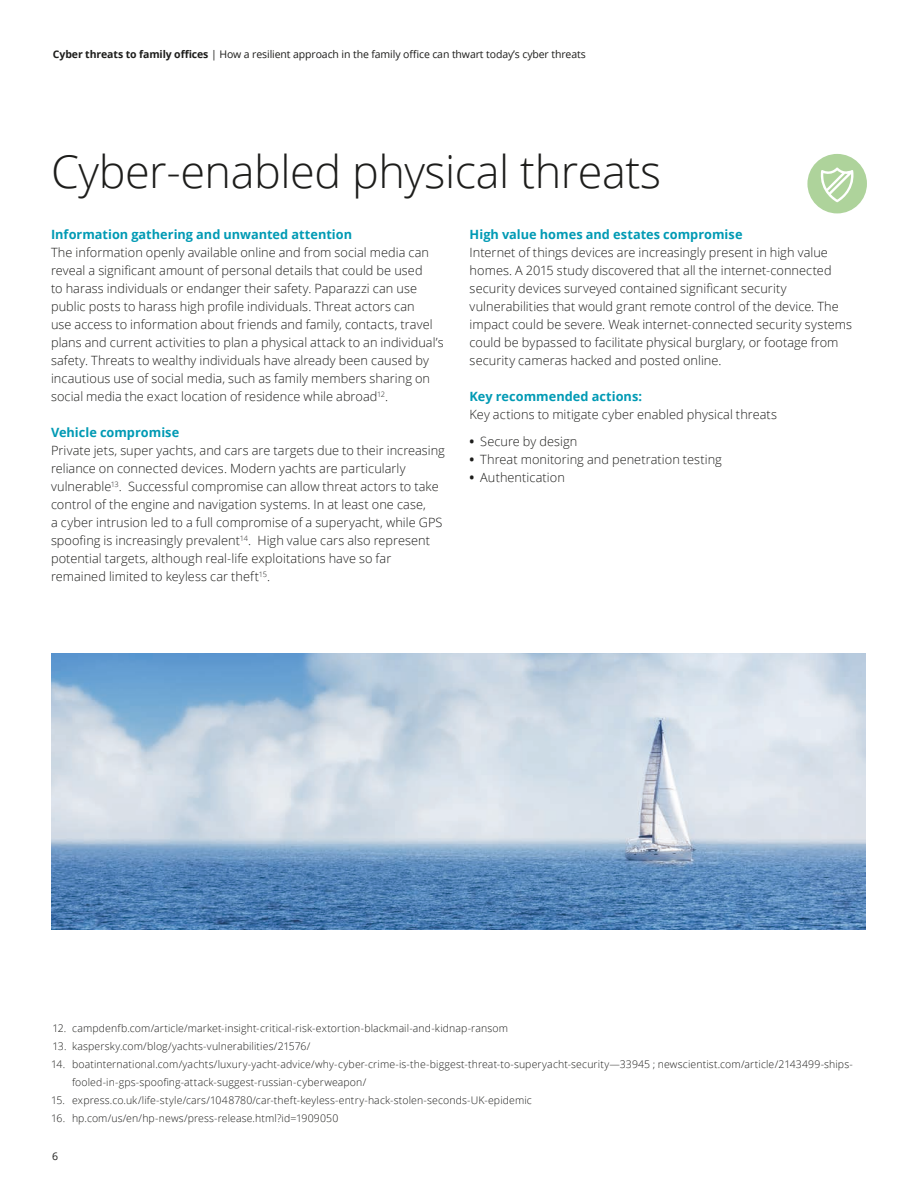
<style>
.page{position:relative;width:918px;height:1188px;background:#fff}
.page>*{position:absolute;margin:0;border:0;box-sizing:border-box;transform-origin:0 0}
.Story_heading_light{font:300 45px "Open Sans";letter-spacing:-.01em;color:#1d1d1b}
.Body_copy__8_5_12pt{font:300 12.75px/18px "Open Sans";letter-spacing:.005em;color:#1d1d1b}
.Subhead_A__8_5_12pt{font:700 12.75px "Open Sans";color:#009ab4}
.t1{font:300 10.5px/18px "Open Sans";letter-spacing:.01em;color:#1d1d1b}
.t2{font:10.5px "Open Sans";letter-spacing:-.01em;color:#1d1d1b}
.s1{font-weight:700}
</style>
<div class="page">
<svg style="left:807px;top:154px;width:60px;height:59px"></svg>
<img style="left:51px;top:653px;width:814px;height:276px">
<p class="t2" style="left:53px;top:47px;width:534px"><span class="s1">Cyber threats to family offices</span> | How a resilient approach in the family office can thwart today’s cyber threats</p>
<p class="Story_heading_light" style="left:51px;top:141px;width:612px">Cyber-enabled physical threats</p>
<p class="Subhead_A__8_5_12pt" style="left:51px;top:226px;width:303px">Information gathering and unwanted attention</p>
<p class="Body_copy__8_5_12pt" style="left:51px;top:243px;width:394px">The information openly available online and from social media can reveal a significant amount of personal details that could be used<br>to harass individuals or endanger their safety. Paparazzi can use public posts to harass high profile individuals. Threat actors can<br>use access to information about friends and family, contacts, travel plans and current activities to plan a physical attack to an individual’s safety. Threats to wealthy individuals have already been caused by incautious use of social media, such as family members sharing on social media the exact location of residence while abroad<sup>12</sup>.</p>
<p class="Subhead_A__8_5_12pt" style="left:51px;top:424px;width:130px">Vehicle compromise</p>
<p class="Body_copy__8_5_12pt" style="left:51px;top:441px;width:395px">Private jets, super yachts, and cars are targets due to their increasing reliance on connected devices. Modern yachts are particularly vulnerable<sup>13</sup>. Successful compromise can allow threat actors to take control of the engine and navigation systems. In at least one case,<br>a cyber intrusion led to a full compromise of a superyacht, while GPS spoofing is increasingly prevalent<sup>14</sup>. High value cars also represent potential targets, although real-life exploitations have so far remained limited to keyless car theft<sup>15</sup>.</p>
<p class="Subhead_A__8_5_12pt" style="left:470px;top:226px;width:274px">High value homes and estates compromise</p>
<p class="Body_copy__8_5_12pt" style="left:470px;top:243px;width:384px">Internet of things devices are increasingly present in high value homes. A 2015 study discovered that all the internet-connected security devices surveyed contained significant security vulnerabilities that would grant remote control of the device. The impact could be severe. Weak internet-connected security systems could be bypassed to facilitate physical burglary, or footage from security cameras hacked and posted online.</p>
<p class="Subhead_A__8_5_12pt" style="left:470px;top:388px;width:174px">Key recommended actions:</p>
<p class="Body_copy__8_5_12pt" style="left:470px;top:405px;width:309px">Key actions to mitigate cyber enabled physical threats</p>
<p class="Body_copy__8_5_12pt" style="left:470px;top:432px;width:109px"><span class="s1">•</span> Secure by design</p>
<p class="Body_copy__8_5_12pt" style="left:470px;top:450px;width:254px"><span class="s1">•</span> Threat monitoring and penetration testing</p>
<p class="Body_copy__8_5_12pt" style="left:470px;top:468px;width:97px"><span class="s1">•</span> Authentication</p>
<p class="t1" style="left:53px;top:1019px;width:457px">12. campdenfb.com/article/market-insight-critical-risk-extortion-blackmail-and-kidnap-ransom</p>
<p class="t1" style="left:53px;top:1037px;width:259px">13. kaspersky.com/blog/yachts-vulnerabilities/21576/</p>
<p class="t1" style="left:72px;top:1055px;width:782px;text-indent:-21px">14. boatinternational.com/yachts/luxury-yacht-advice/why-cyber-crime-is-the-biggest-threat-to-superyacht-security—33945 ; newscientist.com/article/2143499-ships&shy;fooled-in-gps-spoofing-attack-suggest-russian-cyberweapon/</p>
<p class="t1" style="left:51px;top:1091px;width:482px">15. express.co.uk/life-style/cars/1048780/car-theft-keyless-entry-hack-stolen-seconds-UK-epidemic</p>
<p class="t1" style="left:51px;top:1109px;width:289px">16. hp.com/us/en/hp-news/press-release.html?id=1909050</p>
<p class="t2" style="left:52px;top:1149px;width:8px">6</p>
</div>
